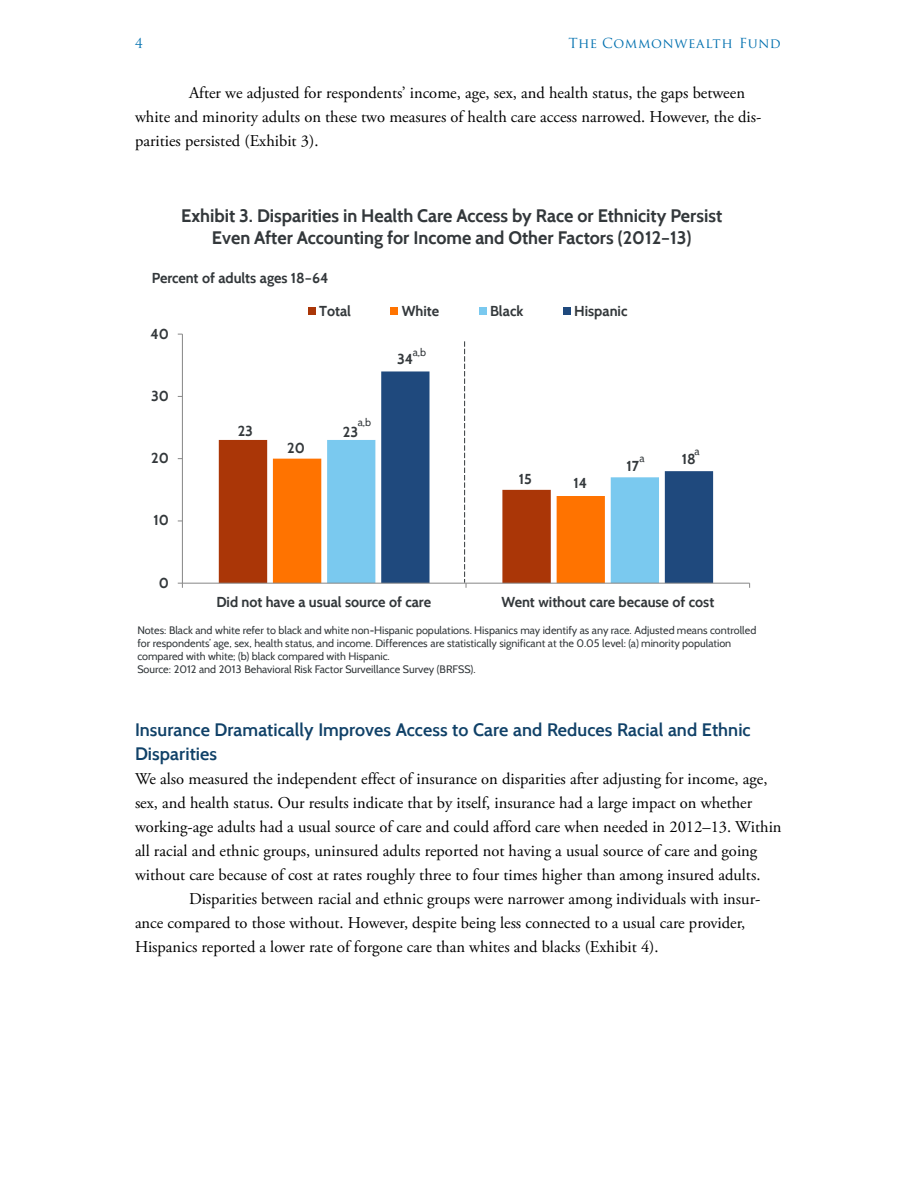
<style>
.page{position:relative;width:918px;height:1188px;background:#fff}
.page>*{position:absolute;margin:0;border:0;box-sizing:border-box;transform-origin:0 0}
.t1{font:700 18px/21.6px "Cabin";color:#33383b;text-align:center}
.Head_B-_Franklin{font:600 18px/24px "Cabin";letter-spacing:.005em;color:#104168}
.BT_-_Garamond_IB{font:16.5px/24px "Adobe Garamond Pro";color:#000}
.BT_2_-_Garamond_IB{font:16.5px/24px "Adobe Garamond Pro";color:#000}
.t2{font:700 14.4px "Cabin";color:#33383b}
.t3{font:13.5px "Trajan Pro";letter-spacing:.05em;color:#0070af}
.t4{font:10.8px/12.9px "Cabin";color:#33383b}
</style>
<div class="page">
<svg style="left:219px;top:440px;width:54px;height:143px;background:#b34b21"></svg>
<svg style="left:605px;top:471px;width:108px;height:112px;background:#6397be"></svg>
<hr style="left:182px;top:334px;width:1px;height:249px;background:#868686">
<hr style="left:182px;top:583px;width:568px;height:1px;background:#868686">
<div style="left:308px;top:308px;width:7px;height:7px;background:#aa3607"></div>
<div style="left:390px;top:308px;width:8px;height:7px;background:#ff7300"></div>
<div style="left:479px;top:308px;width:7px;height:7px;background:#7ac9ef"></div>
<div style="left:563px;top:308px;width:8px;height:7px;background:#1f497d"></div>
<svg style="left:273px;top:341px;width:332px;height:247px"></svg>
<p class="t3" style="left:135px;top:34px;width:9px">4</p>
<p class="t3" style="left:568px;top:34px;width:214px">The Commonwealth Fund</p>
<p class="BT_-_Garamond_IB" style="left:135px;top:82px;width:628px;text-indent:54px">After we adjusted for respondents’ income, age, sex, and health status, the gaps between white and minority adults on these two measures of health care access narrowed. However, the dis&shy;parities persisted (Exhibit 3).</p>
<p class="t1" style="left:181px;top:205px;width:543px">Exhibit 3. Disparities in Health Care Access by Race or Ethnicity Persist<br>Even After Accounting for Income and Other Factors (2012–13)</p>
<p class="t2" style="left:152px;top:269px;width:178px">Percent of adults ages 18–64</p>
<p class="t2" style="left:150px;top:325px;width:20px">40</p>
<p class="t2" style="left:151px;top:387px;width:19px">30</p>
<p class="t2" style="left:151px;top:449px;width:19px">20</p>
<p class="t2" style="left:153px;top:512px;width:17px">10</p>
<p class="t2" style="left:159px;top:574px;width:12px">0</p>
<p class="t2" style="left:319px;top:302px;width:33px">Total</p>
<p class="t2" style="left:402px;top:302px;width:39px">White</p>
<p class="t2" style="left:490px;top:302px;width:35px">Black</p>
<p class="t2" style="left:574px;top:302px;width:55px">Hispanic</p>
<p class="t2" style="left:238px;top:422px;width:17px">23</p>
<p class="t2" style="left:287px;top:439px;width:19px">20</p>
<p class="t4" style="left:358px;top:416px;width:15px">a,b</p>
<p class="t2" style="left:343px;top:423px;width:17px">23</p>
<p class="t4" style="left:413px;top:346px;width:15px">a,b</p>
<p class="t2" style="left:397px;top:350px;width:18px">34</p>
<p class="t2" style="left:519px;top:470px;width:14px">15</p>
<p class="t2" style="left:574px;top:475px;width:15px">14</p>
<p class="t4" style="left:639px;top:452px;width:7px">a</p>
<p class="t2" style="left:627px;top:458px;width:14px">17</p>
<p class="t4" style="left:695px;top:445px;width:7px">a</p>
<p class="t2" style="left:682px;top:450px;width:15px">18</p>
<p class="t2" style="left:216px;top:593px;width:216px">Did not have a usual source of care</p>
<p class="t2" style="left:502px;top:593px;width:214px">Went without care because of cost</p>
<p class="t4" style="left:137px;top:624px;width:621px">Notes: Black and white refer to black and white non-Hispanic populations. Hispanics may identify as any race. Adjusted means controlled for respondents’ age, sex, health status, and income. Differences are statistically significant at the 0.05 level: (a) minority population compared with white; (b) black compared with Hispanic.<br>Source: 2012 and 2013 Behavioral Risk Factor Surveillance Survey (BRFSS).</p>
<p class="Head_B-_Franklin" style="left:135px;top:717px;width:617px">Insurance Dramatically Improves Access to Care and Reduces Racial and Ethnic<br>Disparities</p>
<p class="BT_-_Garamond_IB" style="left:135px;top:767px;width:648px">We also measured the independent effect of insurance on disparities after adjusting for income, age, sex, and health status. Our results indicate that by itself, insurance had a large impact on whether working-age adults had a usual source of care and could afford care when needed in 2012–13. Within all racial and ethnic groups, uninsured adults reported not having a usual source of care and going without care because of cost at rates roughly three to four times higher than among insured adults.</p>
<p class="BT_2_-_Garamond_IB" style="left:135px;top:887px;width:627px;text-indent:54px">Disparities between racial and ethnic groups were narrower among individuals with insur&shy;ance compared to those without. However, despite being less connected to a usual care provider,<br>Hispanics reported a lower rate of forgone care than whites and blacks (Exhibit 4).</p>
</div>
